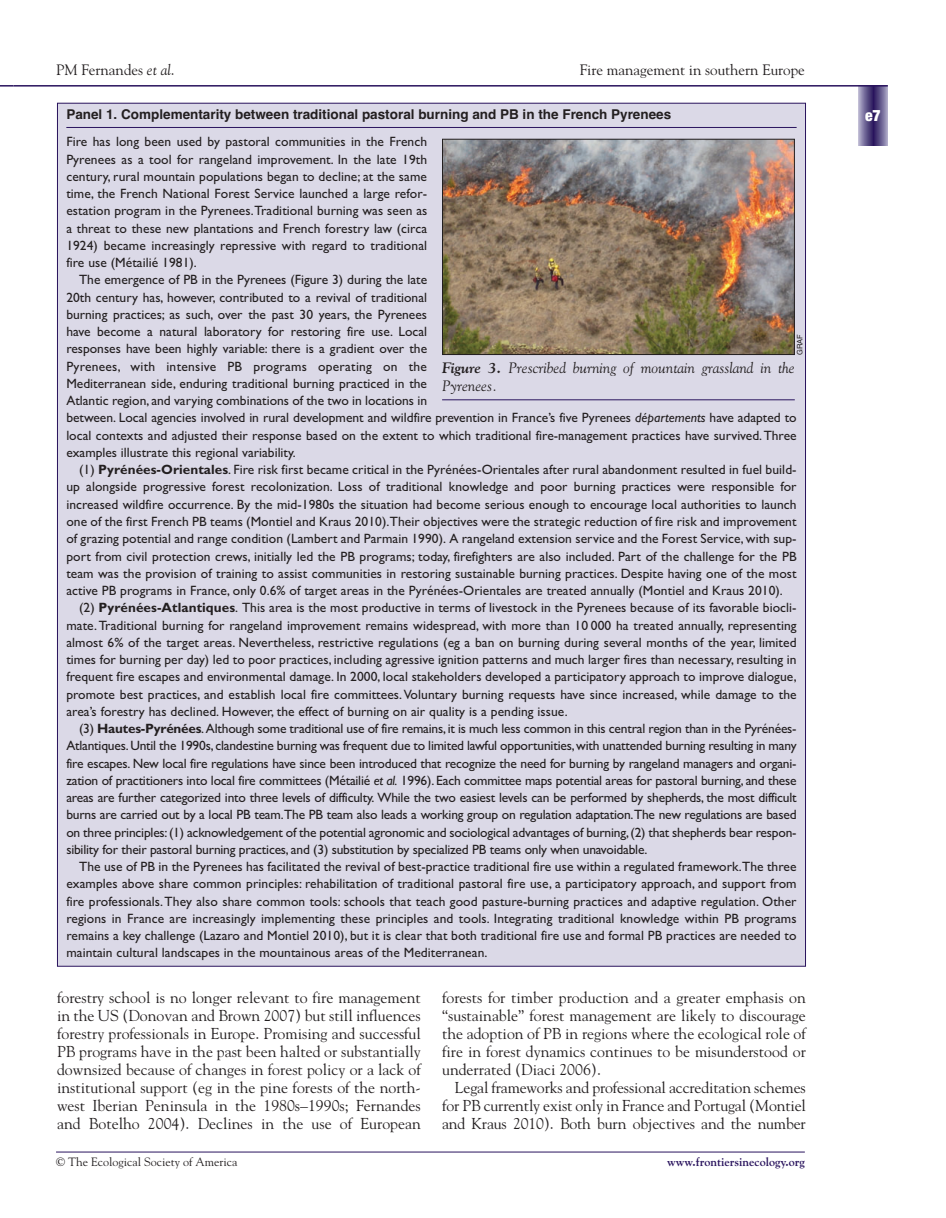
<style>
.page{position:relative;width:946px;height:1218px;background:#fff}
.page>*{position:absolute;margin:0;border:0;box-sizing:border-box;transform-origin:0 0}
.t1{font:15.75px/18px "Goudy";color:#231f20;text-align:justify}
.t2{font:900 condensed 15.75px "Helvetica Neue";color:#fff}
.t3{font:italic 15px/18px "Goudy";color:#231f20}
.t4{font:15px "Goudy";color:#231f20}
.t5{font:13.5px/17.2px "Gill Sans";color:#231f20;text-align:justify}
.t6{font:700 13.5px "Helvetica";color:#231f20}
.t7{font:12px "Goudy";color:#231f20}
.t8{font:700 12px "Goudy";color:#29135d}
.t9{font:7.5px "Helvetica";color:#231f20}
.s1{font-style:italic}
.s2{font-weight:700}
</style>
<div class="page">
<svg style="left:858px;top:87px;width:29px;height:58px;background:#695e90"></svg>
<hr style="left:14px;top:85px;width:873px;height:2px;background:#29135d">
<hr style="left:56px;top:1151px;width:748px;height:1px;background:#29135d">
<div style="left:57px;top:102px;width:749px;height:865px;background:#dbd9e7"></div>
<img style="left:444px;top:141px;width:348px;height:212px">
<div style="left:442px;top:139px;width:352px;height:216px;border:1px solid #231f20"></div>
<hr style="left:442px;top:399px;width:352px;height:1px;background:#29135d">
<svg style="left:0;top:85px;width:14px;height:2px"></svg>
<p class="t4" style="left:56px;top:64px;width:120px">PM Fernandes <span class="s1">et al</span>.</p>
<p class="t4" style="left:579px;top:64px;width:226px">Fire management in southern Europe</p>
<p class="t6" style="left:66px;top:109px;width:606px">Panel 1. Complementarity between traditional pastoral burning and PB in the French Pyrenees</p>
<p class="t5" style="left:66px;top:135px;width:362px">Fire has long been used by pastoral communities in the French Pyrenees as a tool for rangeland improvement. In the late 19th century, rural mountain populations began to decline; at the same time, the French National Forest Service launched a large refor&shy;estation program in the Pyrenees. Traditional burning was seen as a threat to these new plantations and French forestry law (circa 1924) became increasingly repressive with regard to traditional fire use (Métailié 1981).</p>
<p class="t5" style="left:66px;top:273px;width:731px;text-align:left;text-indent:13px">The emergence of PB in the Pyrenees (Figure 3) during the late<br>20th century has, however, contributed to a revival of traditional<br>burning practices; as such, over the past 30 years, the Pyrenees<br>have become a natural laboratory for restoring fire use. Local<br>responses have been highly variable: there is a gradient over the<br>Pyrenees, with intensive PB programs operating on the<br>Mediterranean side, enduring traditional burning practiced in the<br>Atlantic region, and varying combinations of the two in locations in<br>between. Local agencies involved in rural development and wildfire prevention in France’s five Pyrenees <span class="s1">départements</span> have adapted to local contexts and adjusted their response based on the extent to which traditional fire-management practices have survived. Three examples illustrate this regional variability.</p>
<p class="t5" style="left:66px;top:462px;width:731px;text-indent:13px">(1) <span class="s2">Pyrénées-Orientales</span>. Fire risk first became critical in the Pyrénées-Orientales after rural abandonment resulted in fuel build&shy;up alongside progressive forest recolonization. Loss of traditional knowledge and poor burning practices were responsible for increased wildfire occurrence. By the mid-1980s the situation had become serious enough to encourage local authorities to launch one of the first French PB teams (Montiel and Kraus 2010).Their objectives were the strategic reduction of fire risk and improvement of grazing potential and range condition (Lambert and Parmain 1990). A rangeland extension service and the Forest Service, with sup&shy;port from civil protection crews, initially led the PB programs; today, firefighters are also included. Part of the challenge for the PB team was the provision of training to assist communities in restoring sustainable burning practices. Despite having one of the most active PB programs in France, only 0.6% of target areas in the Pyrénées-Orientales are treated annually (Montiel and Kraus 2010).</p>
<p class="t5" style="left:66px;top:600px;width:731px;text-indent:13px">(2) <span class="s2">Pyrénées-Atlantiques</span>. This area is the most productive in terms of livestock in the Pyrenees because of its favorable biocli&shy;mate. Traditional burning for rangeland improvement remains widespread, with more than 10 000 ha treated annually, representing almost 6% of the target areas. Nevertheless, restrictive regulations (eg a ban on burning during several months of the year, limited times for burning per day) led to poor practices, including agressive ignition patterns and much larger fires than necessary, resulting in frequent fire escapes and environmental damage. In 2000, local stakeholders developed a participatory approach to improve dialogue, promote best practices, and establish local fire committees. Voluntary burning requests have since increased, while damage to the area’s forestry has declined. However, the effect of burning on air quality is a pending issue.</p>
<p class="t5" style="left:66px;top:721px;width:731px;text-indent:13px">(3) <span class="s2">Hautes-Pyrénées</span>.Although some traditional use of fire remains, it is much less common in this central region than in the Pyrénées-Atlantiques. Until the 1990s, clandestine burning was frequent due to limited lawful opportunities, with unattended burning resulting in many fire escapes. New local fire regulations have since been introduced that recognize the need for burning by rangeland managers and organi&shy;zation of practitioners into local fire committees (Métailié <span class="s1">et al.</span> 1996). Each committee maps potential areas for pastoral burning, and these areas are further categorized into three levels of difficulty. While the two easiest levels can be performed by shepherds, the most difficult burns are carried out by a local PB team.The PB team also leads a working group on regulation adaptation.The new regulations are based on three principles: (1) acknowledgement of the potential agronomic and sociological advantages of burning, (2) that shepherds bear respon&shy;sibility for their pastoral burning practices, and (3) substitution by specialized PB teams only when unavoidable.</p>
<p class="t5" style="left:66px;top:859px;width:731px;text-indent:13px">The use of PB in the Pyrenees has facilitated the revival of best-practice traditional fire use within a regulated framework.The three examples above share common principles: rehabilitation of traditional pastoral fire use, a participatory approach, and support from fire professionals. They also share common tools: schools that teach good pasture-burning practices and adaptive regulation. Other regions in France are increasingly implementing these principles and tools. Integrating traditional knowledge within PB programs remains a key challenge (Lazaro and Montiel 2010), but it is clear that both traditional fire use and formal PB practices are needed to maintain cultural landscapes in the mountainous areas of the Mediterranean.</p>
<p class="t9" style="left:797px;top:355px;width:22px;rotate:-90deg">GRAF</p>
<p class="t3" style="left:442px;top:360px;width:354px"><span class="s2">Figure 3.</span> Prescribed burning of mountain grassland in the<br>Pyrenees.</p>
<p class="t1" style="left:57px;top:990px;width:365px">forestry school is no longer relevant to fire management in the US (Donovan and Brown 2007) but still influences forestry professionals in Europe. Promising and successful PB programs have in the past been halted or substantially downsized because of changes in forest policy or a lack of institutional support (eg in the pine forests of the north&shy;west Iberian Peninsula in the 1980s–1990s; Fernandes and Botelho 2004). Declines in the use of European</p>
<p class="t1" style="left:442px;top:990px;width:365px">forests for timber production and a greater emphasis on “sustainable” forest management are likely to discourage the adoption of PB in regions where the ecological role of fire in forest dynamics continues to be misunderstood or underrated (Diaci 2006).</p>
<p class="t1" style="left:442px;top:1080px;width:365px;text-indent:13px">Legal frameworks and professional accreditation schemes for PB currently exist only in France and Portugal (Montiel and Kraus 2010). Both burn objectives and the number</p>
<p class="t7" style="left:56px;top:1157px;width:183px">© The Ecological Society of America</p>
<p class="t8" style="left:667px;top:1157px;width:139px">www.frontiersinecology.org</p>
<p class="t2" style="left:865px;top:110px;width:17px">e7</p>
</div>
